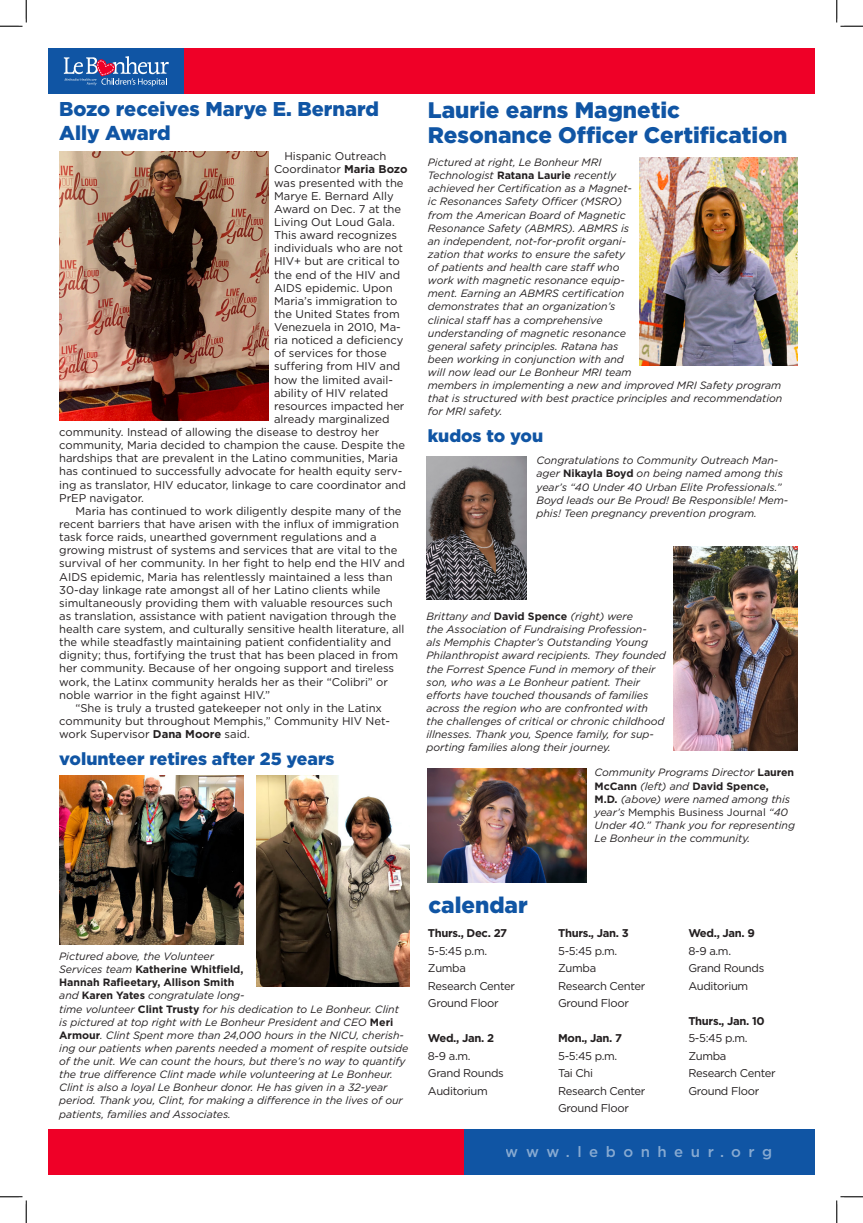
<style>
.page{position:relative;width:863px;height:1223px;background:#fff}
.page>*{position:absolute;margin:0;border:0;box-sizing:border-box;transform-origin:0 0}
.t1{font:900 22.5px "Gotham";color:#1055a4}
.t2{font:900 20px/24px "Gotham";color:#1055a4}
.t3{font:900 17.5px "Gotham";color:#1055a4}
.t4{font:500 15px "Gotham";letter-spacing:.5em;color:#fff}
.t5{font:11.25px/13.1px "Gotham";letter-spacing:-.005em;color:#231f20}
.t6{font:11.25px "Gotham";letter-spacing:-.03em;color:#231f20}
.t7{font:700 11.25px "Gotham";letter-spacing:-.03em;color:#231f20}
.t8{font:italic 10.62px/13.1px "Gotham";letter-spacing:-.005em;color:#231f20}
.s1{font-weight:700}
.s2{font-weight:700;font-style:normal}
.s3{font-style:normal}
</style>
<div class="page">
<div style="left:49px;top:1129px;width:415px;height:45px;background:#ef0027"></div>
<div style="left:464px;top:1129px;width:350px;height:45px;background:#1055a4"></div>
<div style="left:184px;top:49px;width:630px;height:45px;background:#ef0027"></div>
<div style="left:49px;top:49px;width:135px;height:45px;background:#1055a4"></div>
<svg style="left:64px;top:56px;width:105px;height:30px"></svg>
<img style="left:60px;top:151px;width:208px;height:269px">
<img style="left:639px;top:157px;width:158px;height:208px">
<img style="left:427px;top:768px;width:159px;height:114px">
<img style="left:673px;top:546px;width:124px;height:205px">
<img style="left:426px;top:456px;width:101px;height:143px">
<img style="left:60px;top:775px;width:184px;height:169px">
<img style="left:256px;top:775px;width:153px;height:211px">
<svg style="left:0;top:0;width:27px;height:27px"></svg>
<svg style="left:0;top:1196px;width:27px;height:26px"></svg>
<svg style="left:836px;top:0;width:26px;height:27px"></svg>
<svg style="left:836px;top:1196px;width:26px;height:26px"></svg>
<p class="t2" style="left:59px;top:97px;width:321px">Bozo receives Marye E. Bernard<br>Ally Award</p>
<p class="t1" style="left:428px;top:96px;width:254px">Laurie earns Magnetic</p>
<p class="t1" style="left:428px;top:121px;width:361px">Resonance Officer Certification</p>
<p class="t5" style="left:284px;top:150px;width:104px">Hispanic Outreach</p>
<p class="t5" style="left:274px;top:163px;width:135px">Coordinator <span class="s1">Maria Bozo</span></p>
<p class="t5" style="left:274px;top:176px;width:131px">was presented with the</p>
<p class="t5" style="left:274px;top:189px;width:121px">Marye E. Bernard Ally</p>
<p class="t5" style="left:274px;top:202px;width:128px">Award on Dec. 7 at the</p>
<p class="t5" style="left:274px;top:215px;width:122px">Living Out Loud Gala.</p>
<p class="t5" style="left:274px;top:228px;width:124px">This award recognizes</p>
<p class="t5" style="left:274px;top:242px;width:130px">individuals who are not</p>
<p class="t5" style="left:274px;top:255px;width:127px">HIV+ but are critical to</p>
<p class="t5" style="left:274px;top:268px;width:128px">the end of the HIV and</p>
<p class="t5" style="left:274px;top:281px;width:120px">AIDS epidemic. Upon</p>
<p class="t5" style="left:274px;top:294px;width:125px">Maria’s immigration to</p>
<p class="t5" style="left:274px;top:307px;width:127px">the United States from</p>
<p class="t5" style="left:274px;top:320px;width:128px">Venezuela in 2010, Ma-</p>
<p class="t5" style="left:274px;top:333px;width:131px">ria noticed a deficiency</p>
<p class="t5" style="left:274px;top:347px;width:114px">of services for those</p>
<p class="t5" style="left:274px;top:360px;width:128px">suffering from HIV and</p>
<p class="t5" style="left:274px;top:373px;width:120px">how the limited avail-</p>
<p class="t5" style="left:274px;top:386px;width:116px">ability of HIV related</p>
<p class="t5" style="left:274px;top:399px;width:132px">resources impacted her</p>
<p class="t5" style="left:274px;top:412px;width:117px">already marginalized</p>
<p class="t5" style="left:59px;top:425px;width:321px">community. Instead of allowing the disease to destroy her</p>
<p class="t5" style="left:59px;top:438px;width:347px">community, Maria decided to champion the cause. Despite the</p>
<p class="t5" style="left:59px;top:452px;width:340px">hardships that are prevalent in the Latino communities, Maria</p>
<p class="t5" style="left:59px;top:465px;width:344px">has continued to successfully advocate for health equity serv-</p>
<p class="t5" style="left:59px;top:478px;width:348px">ing as translator, HIV educator, linkage to care coordinator and</p>
<p class="t5" style="left:59px;top:491px;width:86px">PrEP navigator.</p>
<p class="t5" style="left:59px;top:504px;width:347px;text-indent:16px">Maria has continued to work diligently despite many of the recent barriers that have arisen with the influx of immigration task force raids, unearthed government regulations and a growing mistrust of systems and services that are vital to the survival of her community. In her fight to help end the HIV and AIDS epidemic, Maria has relentlessly maintained a less than 30-day linkage rate amongst all of her Latino clients while simultaneously providing them with valuable resources such as translation, assistance with patient navigation through the health care system, and culturally sensitive health literature, all the while steadfastly maintaining patient confidentiality and dignity; thus, fortifying the trust that has been placed in from her community. Because of her ongoing support and tireless work, the Latinx community heralds her as their “Colibri” or noble warrior in the fight against HIV.”</p>
<p class="t5" style="left:59px;top:701px;width:332px;text-indent:16px">“She is truly a trusted gatekeeper not only in the Latinx community but throughout Memphis,” Community HIV Net&shy;work Supervisor <span class="s1">Dana Moore</span> said.</p>
<p class="t3" style="left:59px;top:748px;width:277px">volunteer retires after 25 years</p>
<p class="t8" style="left:428px;top:156px;width:356px">Pictured at right, Le Bonheur MRI<br>Technologist <span class="s2">Ratana Laurie</span> recently<br>achieved her Certification as a Magnet-<br>ic Resonances Safety Officer (MSRO)<br>from the American Board of Magnetic<br>Resonance Safety (ABMRS). ABMRS is<br>an independent, not-for-profit organi-<br>zation that works to ensure the safety<br>of patients and health care staff who<br>work with magnetic resonance equip-<br>ment. Earning an ABMRS certification<br>demonstrates that an organization’s<br>clinical staff has a comprehensive<br>understanding of magnetic resonance<br>general safety principles. Ratana has<br>been working in conjunction with and<br>will now lead our Le Bonheur MRI team<br>members in implementing a new and improved MRI Safety program that is structured with best practice principles and recommendation for MRI safety.</p>
<p class="t3" style="left:428px;top:425px;width:117px">kudos to you</p>
<p class="t8" style="left:536px;top:454px;width:253px">Congratulations to Community Outreach Man&shy;ager <span class="s2">Nikayla Boyd</span> on being named among this year’s “40 Under 40 Urban Elite Professionals.” Boyd leads our Be Proud! Be Responsible! Mem&shy;phis! Teen pregnancy prevention program.</p>
<p class="t8" style="left:426px;top:609px;width:241px">Brittany and <span class="s2">David Spence</span> (right) were<br>the Association of Fundraising Profession-<br>als Memphis Chapter’s Outstanding Young Philanthropist award recipients. They founded the Forrest Spence Fund in memory of their son, who was a Le Bonheur patient. Their efforts have touched thousands of families across the region who are confronted with the challenges of critical or chronic childhood illnesses. Thank you, Spence family, for sup&shy;porting families along their journey.</p>
<p class="t8" style="left:594px;top:766px;width:202px">Community Programs Director <span class="s2">Lauren McCann</span> (left) and <span class="s2">David Spence,<br>M.D.</span> (above) were named among this year’s <span class="s3">Memphis Business Journal</span> “40<br>Under 40.” Thank you for representing Le Bonheur in the community.</p>
<p class="t8" style="left:59px;top:949px;width:351px">Pictured above, the Volunteer<br>Services team <span class="s2">Katherine Whitfield,<br>Hannah Rafieetary, Allison Smith<br></span>and <span class="s2">Karen Yates</span> congratulate long-<br>time volunteer <span class="s2">Clint Trusty</span> for his dedication to Le Bonheur. Clint is pictured at top right with Le Bonheur President and CEO <span class="s2">Meri Armour</span>. Clint Spent more than 24,000 hours in the NICU, cherish&shy;ing our patients when parents needed a moment of respite outside of the unit. We can count the hours, but there’s no way to quantify the true difference Clint made while volunteering at Le Bonheur.<br>Clint is also a loyal Le Bonheur donor. He has given in a 32-year period. Thank you, Clint, for making a difference in the lives of our patients, families and Associates.</p>
<p class="t1" style="left:428px;top:891px;width:101px">calendar</p>
<p class="t7" style="left:428px;top:926px;width:81px">Thurs., Dec. 27</p>
<p class="t5" style="left:428px;top:944px;width:61px">5-5:45 p.m.</p>
<p class="t5" style="left:428px;top:961px;width:40px">Zumba</p>
<p class="t6" style="left:428px;top:979px;width:89px">Research Center</p>
<p class="t6" style="left:428px;top:996px;width:72px">Ground Floor</p>
<p class="t7" style="left:428px;top:1031px;width:68px">Wed., Jan. 2</p>
<p class="t5" style="left:428px;top:1049px;width:44px">8-9 a.m.</p>
<p class="t6" style="left:428px;top:1066px;width:77px">Grand Rounds</p>
<p class="t6" style="left:428px;top:1084px;width:61px">Auditorium</p>
<p class="t7" style="left:558px;top:926px;width:72px">Thurs., Jan. 3</p>
<p class="t5" style="left:558px;top:944px;width:61px">5-5:45 p.m.</p>
<p class="t5" style="left:558px;top:961px;width:40px">Zumba</p>
<p class="t6" style="left:558px;top:979px;width:89px">Research Center</p>
<p class="t6" style="left:558px;top:996px;width:72px">Ground Floor</p>
<p class="t7" style="left:558px;top:1031px;width:65px">Mon., Jan. 7</p>
<p class="t5" style="left:558px;top:1049px;width:61px">5-5:45 p.m.</p>
<p class="t5" style="left:558px;top:1066px;width:36px">Tai Chi</p>
<p class="t6" style="left:558px;top:1084px;width:89px">Research Center</p>
<p class="t6" style="left:558px;top:1101px;width:72px">Ground Floor</p>
<p class="t7" style="left:688px;top:926px;width:68px">Wed., Jan. 9</p>
<p class="t5" style="left:688px;top:944px;width:44px">8-9 a.m.</p>
<p class="t6" style="left:688px;top:961px;width:77px">Grand Rounds</p>
<p class="t6" style="left:688px;top:979px;width:61px">Auditorium</p>
<p class="t7" style="left:688px;top:1014px;width:78px">Thurs., Jan. 10</p>
<p class="t5" style="left:688px;top:1031px;width:61px">5-5:45 p.m.</p>
<p class="t5" style="left:688px;top:1049px;width:40px">Zumba</p>
<p class="t6" style="left:688px;top:1066px;width:89px">Research Center</p>
<p class="t6" style="left:688px;top:1084px;width:72px">Ground Floor</p>
<h3 class="t4" style="left:506px;top:1143px;width:268px">www.lebonheur.org</h3>
</div>
